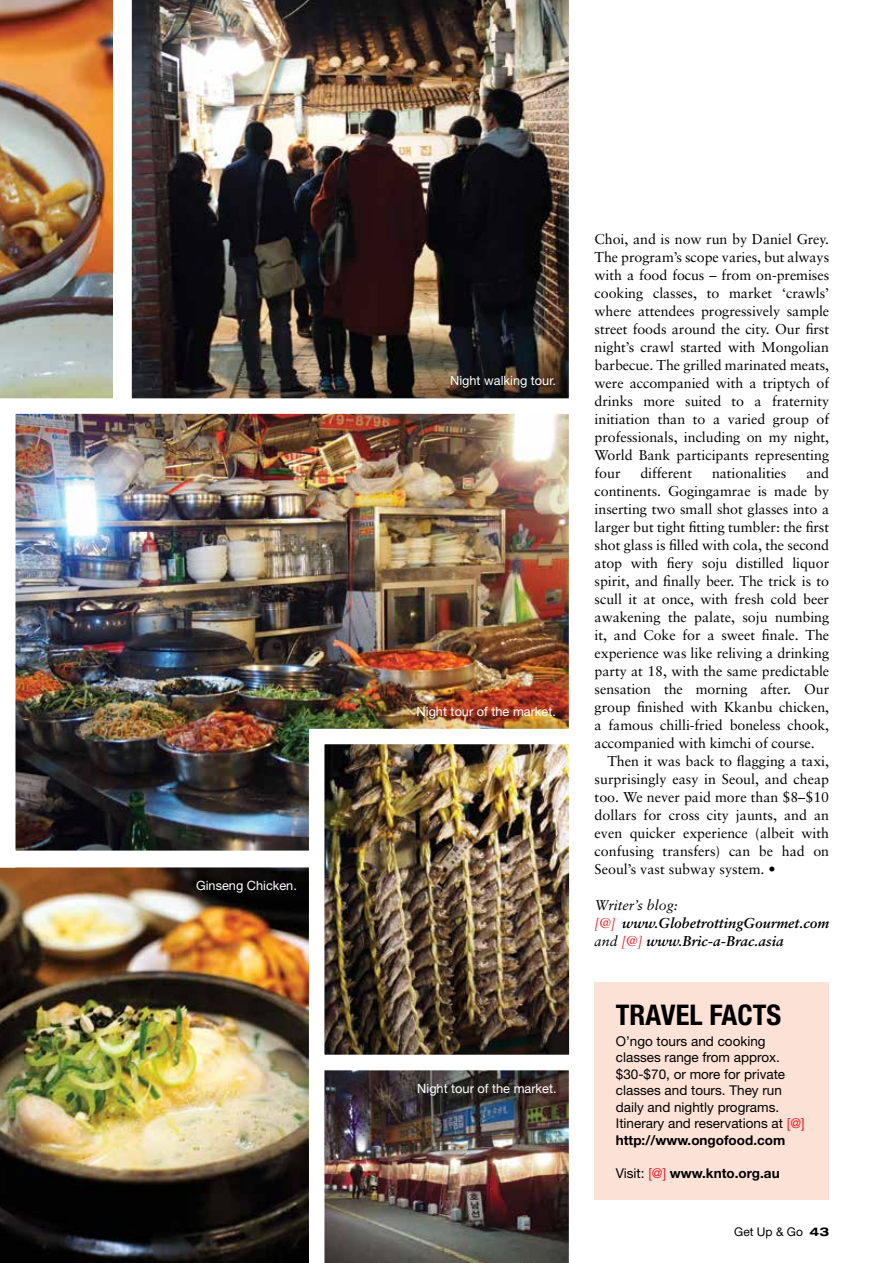
<style>
.page{position:relative;width:893px;height:1263px;background:#fff}
.page>*{position:absolute;margin:0;border:0;box-sizing:border-box;transform-origin:0 0}
.t1{font:700 condensed 28.5px "Helvetica Neue";color:#000}
.t2{font:14.25px/18px "Sabon";letter-spacing:-.005em;color:#000;text-align:justify}
.t3{font:italic 700 14.25px/18px "Sabon";color:#000}
.t4{font:13.5px/16.5px "Helvetica Neue";color:#000}
.t5{font:700 13.5px "Helvetica Neue";color:#000}
.t6{font:12.75px "Helvetica Neue";color:#fff}
.t7{font:12px "Helvetica Neue";color:#000}
.s1{font-weight:400}
.s2{font-weight:400;color:#e51e26}
.s3{color:#e51e26}
.s4{font-weight:700}
.s5{font-weight:700;font-stretch:expanded}
</style>
<div class="page">
<div style="left:595px;top:982px;width:234px;height:217px;background:#fce2d6"></div>
<img style="left:140px;top:0;width:429px;height:391px">
<img style="left:332px;top:1078px;width:237px;height:185px">
<img style="left:0;top:874px;width:332px;height:389px">
<img style="left:0;top:0;width:140px;height:391px">
<img style="left:0;top:391px;width:569px;height:483px">
<img style="left:301px;top:721px;width:269px;height:357px">
<p class="t6" style="left:196px;top:878px;width:102px">Ginseng Chicken.</p>
<p class="t6" style="left:450px;top:373px;width:107px">Night walking tour.</p>
<p class="t6" style="left:417px;top:704px;width:141px">Night tour of the market.</p>
<p class="t6" style="left:417px;top:1081px;width:141px">Night tour of the market.</p>
<p class="t2" style="left:595px;top:230px;width:236px">Choi, and is now run by Daniel Grey.<br>The program’s scope varies, but always with a food focus – from on-premises cooking classes, to market ‘crawls’ where attendees progressively sample street foods around the city. Our first night’s crawl started with Mongolian barbecue. The grilled marinated meats, were accompanied with a triptych of drinks more suited to a fraternity initiation than to a varied group of professionals, including on my night, World Bank participants representing four</p>
<p class="t2" style="left:595px;top:464px;width:236px;text-indent:212px">and continents. Gogingamrae is made by inserting two small shot glasses into a larger but tight fitting tumbler: the first shot glass is filled with cola, the second atop with fiery soju distilled liquor spirit, and finally beer. The trick is to scull it at once, with fresh cold beer awakening the palate, soju numbing it, and Coke for a sweet finale. The experience was like reliving a drinking party at 18, with the same predictable sensation the morning after. Our group finished with Kkanbu chicken, a famous chilli-fried boneless chook, accompanied with kimchi of course.</p>
<p class="t2" style="left:595px;top:752px;width:236px;text-indent:13px">Then it was back to flagging a taxi, surprisingly easy in Seoul, and cheap too. We never paid more than $8–$10 dollars for cross city jaunts, and an even quicker experience (albeit with confusing transfers) can be had on Seoul’s vast subway system. •</p>
<p class="t3" style="left:595px;top:896px;width:236px"><span class="s1">Writer’s blog:<br></span><span class="s2">[@]</span> www.GlobetrottingGourmet.com <span class="s1">and</span> <span class="s2">[@]</span> www.Bric-a-Brac.asia</p>
<p class="t2" style="left:640px;top:464px;width:53px">different</p>
<p class="t2" style="left:712px;top:464px;width:76px">nationalities</p>
<h1 class="t1" style="left:616px;top:998px;width:167px">TRAVEL FACTS</h1>
<p class="t4" style="left:616px;top:1033px;width:190px">O’ngo tours and cooking classes range from approx. $30-$70, or more for private classes and tours. They run daily and nightly programs.<br>Itinerary and reservations at <span class="s3">[@] </span><span class="s4">http://www.ongofood.com</span></p>
<p class="t5" style="left:616px;top:1165px;width:165px"><span class="s1">Visit:</span> <span class="s2">[@]</span> www.knto.org.au</p>
<p class="t7" style="left:734px;top:1224px;width:96px">Get Up &amp; Go <span class="s5">43</span></p>
</div>
